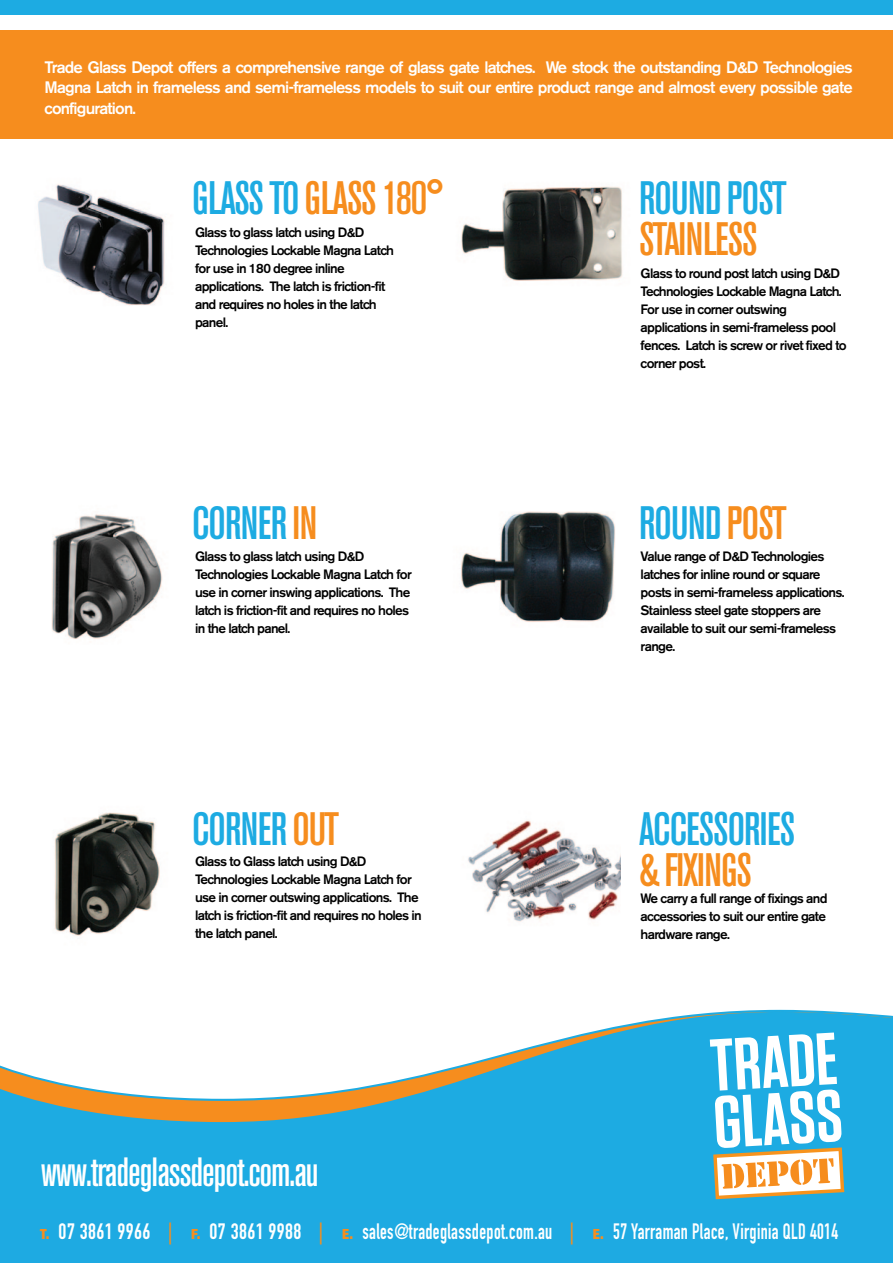
<style>
.page{position:relative;width:893px;height:1263px;background:#fff}
.page>*{position:absolute;margin:0;border:0;box-sizing:border-box;transform-origin:0 0}
.t1{font:500 condensed 46.5px "Akzidenz Grotesk BE";letter-spacing:-.02em;color:#1dabe2}
.t2{font:500 condensed 46.5px "Akzidenz Grotesk BE";letter-spacing:-.03em;color:#f68d1e}
.t3{font:500 condensed 40.5px "Akzidenz Grotesk BE";letter-spacing:-.025em;color:#fff}
.t4{font:500 condensed 22.35px "Akzidenz Grotesk BE";color:#fff}
.t5{font:21.9px "DIN Engschrift";letter-spacing:.02em;color:#fff}
.t6{font:500 16.5px/20.2px "Akzidenz Grotesk BE";letter-spacing:-.05em;color:#fff;text-align:justify}
.t7{font:800 condensed 14.85px "Akzidenz Grotesk BE";color:#f68d1e}
.t8{font:500 13.5px/18px "Akzidenz Grotesk BE";letter-spacing:-.05em;color:#010101}
.s1{color:#1dabe2}
.s2{color:#f68d1e}
.s3{font-family:"Helvetica Neue";font-weight:900;font-stretch:condensed;font-size:14.1px;color:#f68e1e}
.s4{color:#f68e1e}
.s5{font-weight:300;font-stretch:normal;color:#f68d1e}
.s6{font-weight:800;font-size:14.85px;color:#f68d1e}
</style>
<div class="page">
<img style="left:461px;top:511px;width:154px;height:111px">
<img style="left:38px;top:184px;width:127px;height:122px">
<img style="left:461px;top:186px;width:162px;height:95px">
<img style="left:55px;top:812px;width:105px;height:124px">
<img style="left:51px;top:514px;width:112px;height:125px">
<div style="left:0;top:0;width:893px;height:15px;background:#1dabe2"></div>
<div style="left:0;top:31px;width:893px;height:108px;background:#f68d1e"></div>
<svg style="left:0;top:1012px;width:893px;height:198px;fill:#1dabe2"></svg>
<svg style="left:710px;top:1032px;width:136px;height:169px"></svg>
<img style="left:468px;top:820px;width:153px;height:102px">
<div style="left:0;top:1210px;width:893px;height:53px;background:#1eaae2"></div>
<p class="t6" style="left:45px;top:57px;width:810px">Trade Glass Depot offers a comprehensive range of glass gate latches. We stock the outstanding D&amp;D Technologies Magna Latch in frameless and semi-frameless models to suit our entire product range and almost every possible gate configuration.</p>
<h1 class="t2" style="left:192px;top:173px;width:253px"><span class="s1">GLASS TO</span> GLASS 180°</h1>
<p class="t8" style="left:195px;top:223px;width:200px">Glass to glass latch using D&amp;D<br>Technologies Lockable Magna Latch for use in 180 degree inline applications. The latch is friction-fit and requires no holes in the latch panel.</p>
<h1 class="t1" style="left:192px;top:497px;width:127px">CORNER <span class="s2">IN</span></h1>
<p class="t8" style="left:195px;top:547px;width:218px">Glass to glass latch using D&amp;D Technologies Lockable Magna Latch for use in corner inswing applications. The latch is friction-fit and requires no holes in the latch panel.</p>
<h1 class="t1" style="left:192px;top:804px;width:149px">CORNER <span class="s2">OUT</span></h1>
<p class="t8" style="left:195px;top:852px;width:228px">Glass to Glass latch using D&amp;D Technologies Lockable Magna Latch for use in corner outswing applications. The latch is friction-fit and requires no holes in the latch panel.</p>
<h2 class="t3" style="left:41px;top:1149px;width:279px">www.tradeglassdepot.com.au</h2>
<h1 class="t1" style="left:639px;top:173px;width:149px">ROUND POST</h1>
<h1 class="t2" style="left:639px;top:213px;width:120px">STAINLESS</h1>
<p class="t8" style="left:641px;top:264px;width:208px">Glass to round post latch using D&amp;D<br>Technologies Lockable Magna Latch.<br>For use in corner outswing applications in semi-frameless pool fences. Latch is screw or rivet fixed to corner post.</p>
<h1 class="t1" style="left:639px;top:497px;width:149px">ROUND <span class="s2">POST</span></h1>
<p class="t8" style="left:641px;top:547px;width:206px">Value range of D&amp;D Technologies latches for inline round or square posts in semi-frameless applications.<br>Stainless steel gate stoppers are available to suit our semi-frameless range.</p>
<h1 class="t1" style="left:639px;top:804px;width:158px">ACCESSORIES</h1>
<h1 class="t2" style="left:639px;top:844px;width:115px">&amp; FIXINGS</h1>
<p class="t8" style="left:641px;top:889px;width:189px;text-align:justify">We carry a full range of fixings and accessories to suit our entire gate hardware range.</p>
<h3 class="t5" style="left:40px;top:1218px;width:799px"><span class="s3">T.</span> 07 3861 9966 <span class="s4">|</span> <span class="s3">F.</span> 07 3861 9988 <span class="s4">|</span> <span class="s3">E.</span> sales@tradeglassdepot.com.au <span class="s4">|</span> <span class="s3">E.</span> 57 Yarraman Place, Virginia QLD 4014</h3>
<p class="t7" style="left:41px;top:1225px;width:11px">T.</p>
<p class="t7" style="left:192px;top:1225px;width:10px">F.</p>
<h3 class="t4" style="left:319px;top:1219px;width:528px"><span class="s5">|</span> <span class="s6">E.</span> al s@ r e la s epot.com.au <span class="s5">|</span> <span class="s6">A.</span> 1/36 Kingtel Place, Geebung QLD 4034</h3>
</div>
